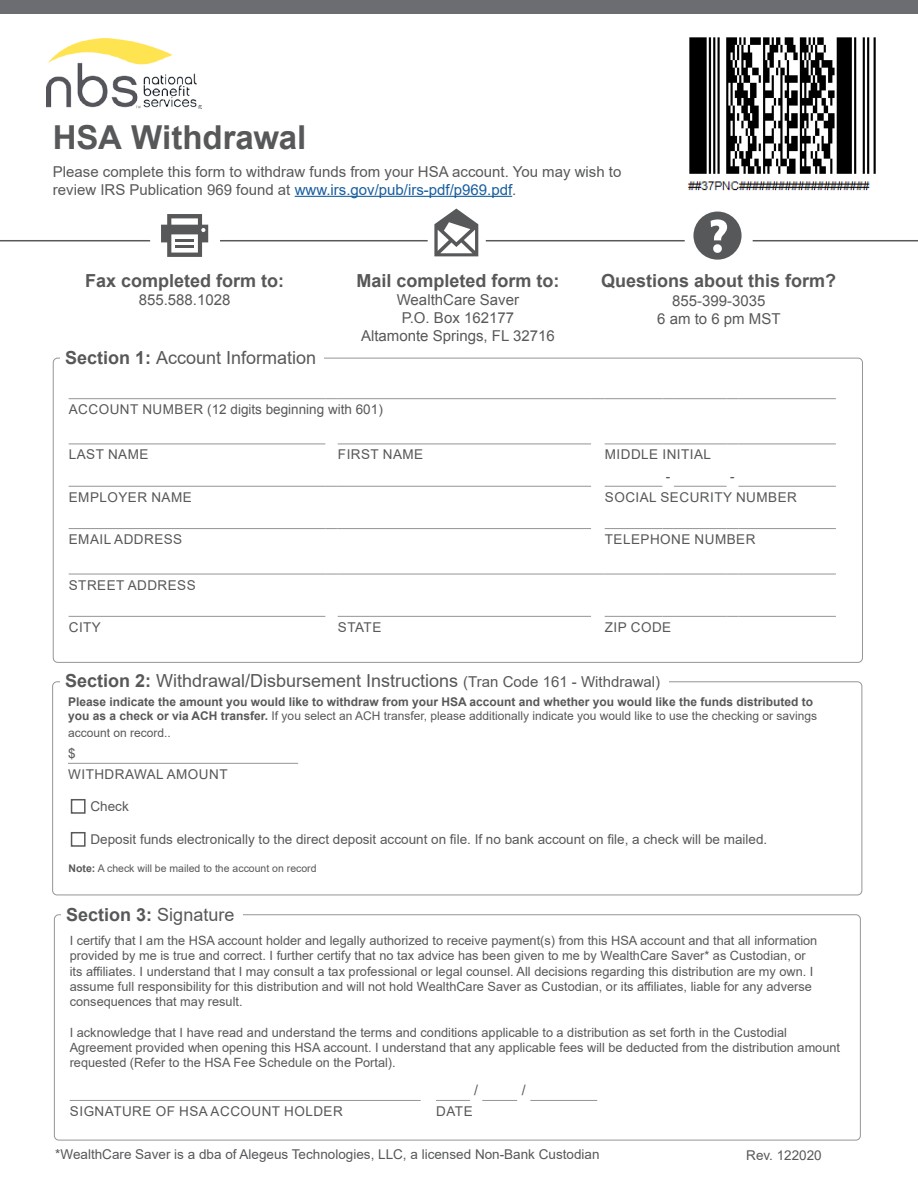
<style>
.page{position:relative;width:918px;height:1188px;background:#fff}
.page>*{position:absolute;margin:0;border:0;box-sizing:border-box;transform-origin:0 0}
.t1{font:700 33px "Arial";letter-spacing:-.005em;color:#57585a}
.Body{font:18px "Arial";color:#57585a}
.Body-2{font:700 18px "Arial";color:#57585a}
.Body-3{font:15px/18px "Arial";color:#57585a;text-align:center}
.Body-4{font:14.1px "Arial";color:#57585a}
.Body-5{font:13.5px "Arial";color:#57585a}
.Body-6{font:13.5px "Arial";letter-spacing:.035em;color:#57585a}
.Body-7{font:12.75px/15.3px "Arial";color:#57585a}
.t2{font:700 12px/14.4px "Arial";color:#57585a}
.t3{font:12px "Arial";color:#57585a}
.t4{font:10.5px "Arial";color:#57585a}
.s1{color:#175d9e}
.s2{font-weight:700}
.s3{font-size:15px}
.s4{font-weight:400}
</style>
<div class="page">
<img style="left:47px;top:38px;width:155px;height:71px">
<img style="left:687px;top:37px;width:189px;height:154px">
<div style="left:0;top:0;width:918px;height:13px;background:#6c6d70"></div>
<hr style="left:68px;top:763px;width:230px;height:1px;background:#939598">
<hr style="left:0;top:240px;width:150px;height:1px;background:#57585a">
<hr style="left:220px;top:240px;width:208px;height:1px;background:#57585a">
<hr style="left:486px;top:240px;width:199px;height:1px;background:#57585a">
<hr style="left:753px;top:240px;width:165px;height:1px;background:#57585a">
<hr style="left:295px;top:196px;width:217px;height:1px;background:#175d9e">
<svg style="left:161px;top:214px;width:47px;height:43px"></svg>
<svg style="left:434px;top:209px;width:44px;height:47px"></svg>
<svg style="left:693px;top:212px;width:49px;height:48px"></svg>
<hr style="left:70px;top:1100px;width:351px;height:1px;background:#939598">
<hr style="left:436px;top:1100px;width:34px;height:1px;background:#939598">
<hr style="left:482px;top:1100px;width:35px;height:1px;background:#939598">
<hr style="left:530px;top:1100px;width:67px;height:1px;background:#939598">
<div style="left:54px;top:914px;width:807px;height:226px;border:1px solid #939598;border-radius:4px"></div>
<div style="left:62px;top:903px;width:181px;height:27px;background:#fff"></div>
<hr style="left:69px;top:398px;width:256px;height:1px;background:#939598">
<svg style="left:325px;top:398px;width:13px;height:1px"></svg>
<hr style="left:338px;top:398px;width:253px;height:1px;background:#939598">
<svg style="left:591px;top:398px;width:14px;height:1px"></svg>
<hr style="left:605px;top:398px;width:57px;height:1px;background:#939598">
<svg style="left:662px;top:398px;width:12px;height:1px"></svg>
<hr style="left:674px;top:398px;width:53px;height:1px;background:#939598">
<svg style="left:727px;top:398px;width:12px;height:1px"></svg>
<hr style="left:739px;top:398px;width:97px;height:1px;background:#939598">
<hr style="left:69px;top:444px;width:256px;height:1px;background:#939598">
<hr style="left:338px;top:444px;width:253px;height:1px;background:#939598">
<hr style="left:605px;top:444px;width:57px;height:1px;background:#939598">
<svg style="left:662px;top:444px;width:12px;height:1px"></svg>
<hr style="left:674px;top:444px;width:53px;height:1px;background:#939598">
<svg style="left:727px;top:444px;width:12px;height:1px"></svg>
<hr style="left:739px;top:444px;width:97px;height:1px;background:#939598">
<hr style="left:69px;top:486px;width:256px;height:1px;background:#939598">
<svg style="left:325px;top:486px;width:13px;height:1px"></svg>
<hr style="left:338px;top:486px;width:253px;height:1px;background:#939598">
<hr style="left:605px;top:486px;width:57px;height:1px;background:#939598">
<hr style="left:674px;top:486px;width:53px;height:1px;background:#939598">
<hr style="left:739px;top:486px;width:97px;height:1px;background:#939598">
<hr style="left:69px;top:616px;width:256px;height:1px;background:#939598">
<hr style="left:338px;top:616px;width:253px;height:1px;background:#939598">
<hr style="left:605px;top:616px;width:57px;height:1px;background:#939598">
<svg style="left:662px;top:616px;width:12px;height:1px"></svg>
<hr style="left:674px;top:616px;width:53px;height:1px;background:#939598">
<svg style="left:727px;top:616px;width:12px;height:1px"></svg>
<hr style="left:739px;top:616px;width:97px;height:1px;background:#939598">
<hr style="left:69px;top:574px;width:256px;height:1px;background:#939598">
<svg style="left:325px;top:574px;width:13px;height:1px"></svg>
<hr style="left:338px;top:574px;width:253px;height:1px;background:#939598">
<svg style="left:591px;top:574px;width:14px;height:1px"></svg>
<hr style="left:605px;top:574px;width:57px;height:1px;background:#939598">
<svg style="left:662px;top:574px;width:12px;height:1px"></svg>
<hr style="left:674px;top:574px;width:53px;height:1px;background:#939598">
<svg style="left:727px;top:574px;width:12px;height:1px"></svg>
<hr style="left:739px;top:574px;width:97px;height:1px;background:#939598">
<hr style="left:69px;top:528px;width:256px;height:1px;background:#939598">
<svg style="left:325px;top:528px;width:13px;height:1px"></svg>
<hr style="left:338px;top:528px;width:253px;height:1px;background:#939598">
<hr style="left:605px;top:528px;width:57px;height:1px;background:#939598">
<svg style="left:662px;top:528px;width:12px;height:1px"></svg>
<hr style="left:674px;top:528px;width:53px;height:1px;background:#939598">
<svg style="left:727px;top:528px;width:12px;height:1px"></svg>
<hr style="left:739px;top:528px;width:97px;height:1px;background:#939598">
<div style="left:71px;top:799px;width:15px;height:15px;border:2px solid #57585a"></div>
<div style="left:71px;top:832px;width:15px;height:15px;border:2px solid #57585a"></div>
<p class="t1" style="left:53px;top:114px;width:255px">HSA Withdrawal</p>
<p class="Body-3" style="left:53px;top:162px;width:570px;text-align:left">Please complete this form to withdraw funds from your HSA account. You may wish to review IRS Publication 969 found at <span class="s1">www.irs.gov/pub/irs-pdf/p969.pdf</span>.</p>
<p class="Body-2" style="left:85px;top:268px;width:201px">Fax completed form to:</p>
<p class="Body-2" style="left:356px;top:268px;width:205px">Mail completed form to:</p>
<p class="Body-2" style="left:601px;top:268px;width:237px">Questions about this form?</p>
<p class="Body-3" style="left:139px;top:291px;width:93px">855.588.1028</p>
<p class="Body-3" style="left:361px;top:291px;width:195px">WealthCare Saver<br>P.O. Box 162177<br>Altamonte Springs, FL 32716</p>
<p class="Body" style="left:65px;top:346px;width:253px"><span class="s2">Section 1:</span> Account Information</p>
<p class="Body-5" style="left:69px;top:400px;width:315px">ACCOUNT NUMBER (12 digits beginning with 601)</p>
<p class="Body-3" style="left:657px;top:292px;width:125px">855-399-3035<br>6 am to 6 pm MST</p>
<p class="Body-6" style="left:69px;top:445px;width:81px">LAST NAME</p>
<p class="Body-6" style="left:338px;top:445px;width:87px">FIRST NAME</p>
<p class="Body-6" style="left:605px;top:445px;width:108px">MIDDLE INITIAL</p>
<p class="Body-5" style="left:666px;top:467px;width:6px">-</p>
<p class="Body-5" style="left:730px;top:467px;width:6px">-</p>
<p class="Body-6" style="left:69px;top:488px;width:124px">EMPLOYER NAME</p>
<p class="Body-6" style="left:605px;top:488px;width:194px">SOCIAL SECURITY NUMBER</p>
<p class="Body-6" style="left:69px;top:530px;width:115px">EMAIL ADDRESS</p>
<p class="Body-6" style="left:605px;top:530px;width:152px">TELEPHONE NUMBER</p>
<p class="Body-6" style="left:69px;top:575px;width:128px">STREET ADDRESS</p>
<p class="Body-5" style="left:69px;top:618px;width:34px">CITY</p>
<p class="Body-5" style="left:338px;top:618px;width:45px">STATE</p>
<p class="Body-5" style="left:605px;top:618px;width:68px">ZIP CODE</p>
<p class="Body" style="left:65px;top:668px;width:597px"><span class="s2">Section 2:</span> Withdrawal/Disbursement Instructions <span class="s3">(Tran Code 161 - Withdrawal)</span></p>
<p class="t2" style="left:68px;top:695px;width:751px">Please indicate the amount you would like to withdraw from your HSA account and whether you would like the funds distributed to you as a check or via ACH transfer. <span class="s4">If you select an ACH transfer, please additionally indicate you would like to use the checking or savings</span></p>
<p class="t3" style="left:68px;top:724px;width:104px">account on record..</p>
<p class="Body-5" style="left:68px;top:744px;width:9px">$</p>
<p class="Body-6" style="left:68px;top:765px;width:161px">WITHDRAWAL AMOUNT</p>
<p class="Body-5" style="left:91px;top:797px;width:40px">Check</p>
<p class="Body-5" style="left:91px;top:830px;width:678px">Deposit funds electronically to the direct deposit account on file. If no bank account on file, a check will be mailed.</p>
<p class="t4" style="left:69px;top:861px;width:250px"><span class="s2">Note:</span> A check will be mailed to the account on record</p>
<p class="Body-2" style="left:66px;top:902px;width:170px">Section 3: <span class="s4">Signature</span></p>
<p class="Body-7" style="left:70px;top:933px;width:749px">I certify that I am the HSA account holder and legally authorized to receive payment(s) from this HSA account and that all information provided by me is true and correct. I further certify that no tax advice has been given to me by WealthCare Saver* as Custodian, or its affiliates. I understand that I may consult a tax professional or legal counsel. All decisions regarding this distribution are my own. I assume full responsibility for this distribution and will not hold WealthCare Saver as Custodian, or its affiliates, liable for any adverse consequences that may result.</p>
<p class="Body-7" style="left:70px;top:1025px;width:772px">I acknowledge that I have read and understand the terms and conditions applicable to a distribution as set forth in the Custodial<br>Agreement provided when opening this HSA account. I understand that any applicable fees will be deducted from the distribution amount requested (Refer to the HSA Fee Schedule on the Portal).</p>
<p class="Body-4" style="left:474px;top:1080px;width:5px">/</p>
<p class="Body-4" style="left:522px;top:1080px;width:5px">/</p>
<p class="Body-6" style="left:70px;top:1102px;width:274px">SIGNATURE OF HSA ACCOUNT HOLDER</p>
<p class="Body-5" style="left:436px;top:1102px;width:38px">DATE</p>
<p class="Body-5" style="left:55px;top:1145px;width:546px">*WealthCare Saver is a dba of Alegeus Technologies, LLC, a licensed Non-Bank Custodian</p>
<p class="Body-5" style="left:746px;top:1146px;width:77px">Rev. 122020</p>
</div>
